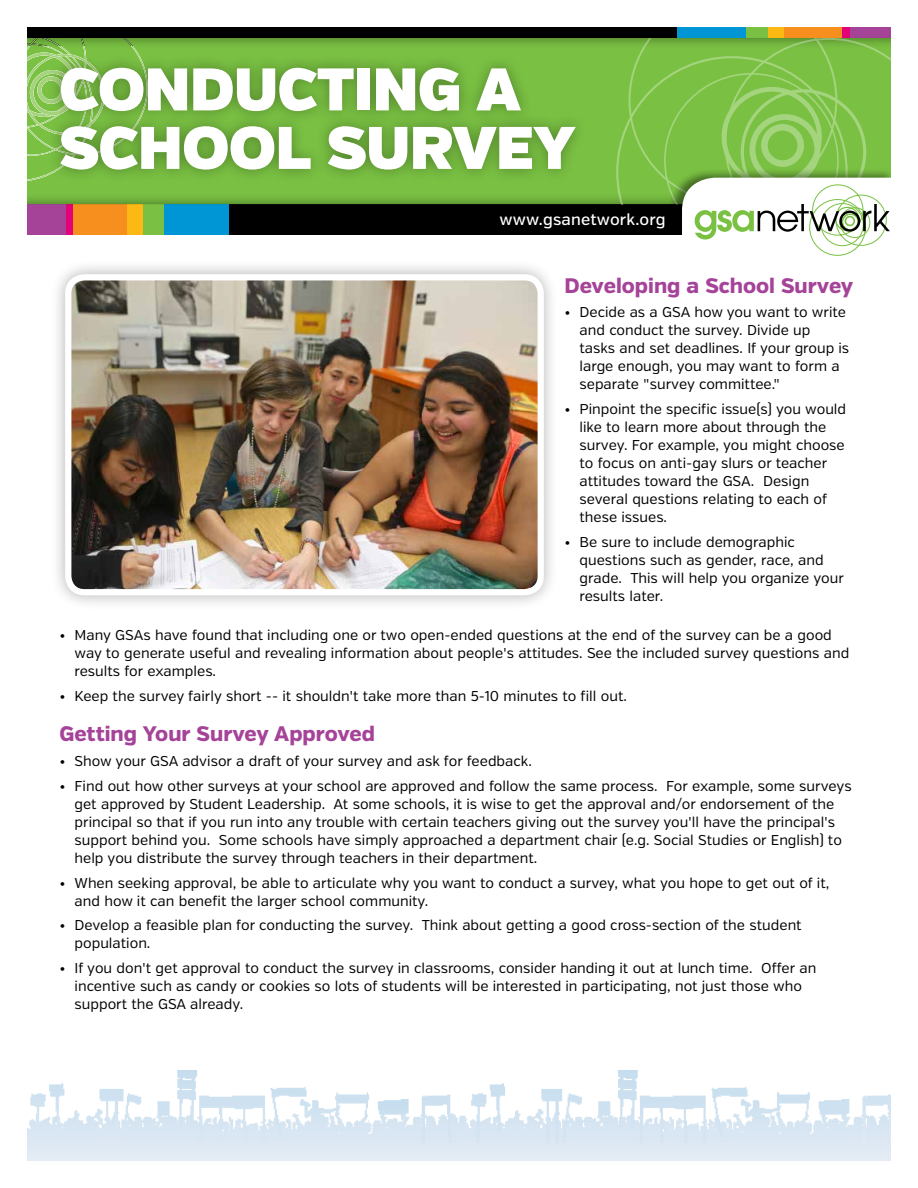
<style>
.page{position:relative;width:918px;height:1188px;background:#fff}
.page>*{position:absolute;margin:0;border:0;box-sizing:border-box;transform-origin:0 0}
.t1{font:60px/58.5px "Verb Ultra";letter-spacing:-.005em;color:#fff}
.t2{font:800 21px "Verb";color:#a54399}
.t3{font:500 16.05px "Verb";letter-spacing:.01em;color:#fff}
.t4{font:14.25px/18px "Verb";color:#000}
</style>
<div class="page">
<img style="left:27px;top:1070px;width:864px;height:91px">
<div style="left:229px;top:198px;width:485px;height:37px;background:#000"></div>
<div style="left:163px;top:198px;width:66px;height:37px;background:#0096d6"></div>
<div style="left:27px;top:198px;width:40px;height:37px;background:#a54399"></div>
<div style="left:66px;top:198px;width:9px;height:37px;background:#e20177"></div>
<div style="left:142px;top:198px;width:21px;height:37px;background:#7ac143"></div>
<div style="left:74px;top:198px;width:57px;height:37px;background:#f78f1e"></div>
<div style="left:128px;top:198px;width:15px;height:37px;background:#fdb913"></div>
<div style="left:27px;top:28px;width:662px;height:18px;background:#000"></div>
<div style="left:677px;top:28px;width:70px;height:18px;background:#0096d6"></div>
<div style="left:848px;top:28px;width:43px;height:18px;background:#a54399"></div>
<div style="left:841px;top:28px;width:9px;height:18px;background:#e20177"></div>
<div style="left:747px;top:28px;width:22px;height:18px;background:#7ac143"></div>
<div style="left:781px;top:28px;width:61px;height:18px;background:#f78f1e"></div>
<div style="left:768px;top:28px;width:16px;height:18px;background:#fdb913"></div>
<div style="left:0;top:35px;width:918px;height:170px;background:#000;opacity:.5"></div>
<div style="left:891px;top:0;width:27px;height:247px;background:#fff"></div>
<div style="left:0;top:0;width:27px;height:247px;background:#fff"></div>
<svg style="left:616px;top:39px;width:275px;height:210px"></svg>
<div style="left:46px;top:53px;width:543px;height:131px;background:#000;opacity:.3"></div>
<div style="left:50px;top:259px;width:509px;height:351px;background:#000;opacity:.3"></div>
<img style="left:68px;top:277px;width:473px;height:315px">
<div style="left:65px;top:274px;width:479px;height:321px;border:6px solid #fff;border-radius:16px"></div>
<h1 class="t1" style="left:59px;top:62px;width:517px">CONDUCTING A<br>SCHOOL SURVEY</h1>
<p class="t3" style="left:499px;top:210px;width:168px">www.gsanetwork.org</p>
<h2 class="t2" style="left:564px;top:272px;width:291px">Developing a School Survey</h2>
<p class="t4" style="left:580px;top:303px;width:271px;text-indent:-15px">• Decide as a GSA how you want to write and conduct the survey. Divide up tasks and set deadlines. If your group is large enough, you may want to form a separate "survey committee."</p>
<p class="t4" style="left:580px;top:400px;width:268px;text-indent:-15px">• Pinpoint the specific issue(s) you would like to learn more about through the survey. For example, you might choose to focus on anti-gay slurs or teacher attitudes toward the GSA. Design several questions relating to each of these issues.</p>
<p class="t4" style="left:580px;top:533px;width:266px;text-indent:-15px">• Be sure to include demographic questions such as gender, race, and grade. This will help you organize your results later.</p>
<p class="t4" style="left:75px;top:626px;width:776px;text-indent:-15px">• Many GSAs have found that including one or two open-ended questions at the end of the survey can be a good way to generate useful and revealing information about people's attitudes. See the included survey questions and results for examples.</p>
<p class="t4" style="left:60px;top:687px;width:569px">• Keep the survey fairly short -- it shouldn't take more than 5-10 minutes to fill out.</p>
<h2 class="t2" style="left:59px;top:721px;width:317px">Getting Your Survey Approved</h2>
<p class="t4" style="left:60px;top:752px;width:474px">• Show your GSA advisor a draft of your survey and ask for feedback.</p>
<p class="t4" style="left:75px;top:777px;width:779px;text-indent:-15px">• Find out how other surveys at your school are approved and follow the same process. For example, some surveys get approved by Student Leadership. At some schools, it is wise to get the approval and/or endorsement of the principal so that if you run into any trouble with certain teachers giving out the survey you'll have the principal's support behind you. Some schools have simply approached a department chair (e.g. Social Studies or English) to help you distribute the survey through teachers in their department.</p>
<p class="t4" style="left:75px;top:874px;width:756px;text-indent:-15px">• When seeking approval, be able to articulate why you want to conduct a survey, what you hope to get out of it, and how it can benefit the larger school community.</p>
<p class="t4" style="left:75px;top:917px;width:729px;text-indent:-15px">• Develop a feasible plan for conducting the survey. Think about getting a good cross-section of the student population.</p>
<p class="t4" style="left:75px;top:959px;width:743px;text-indent:-15px">• If you don't get approval to conduct the survey in classrooms, consider handing it out at lunch time. Offer an incentive such as candy or cookies so lots of students will be interested in participating, not just those who support the GSA already.</p>
</div>
